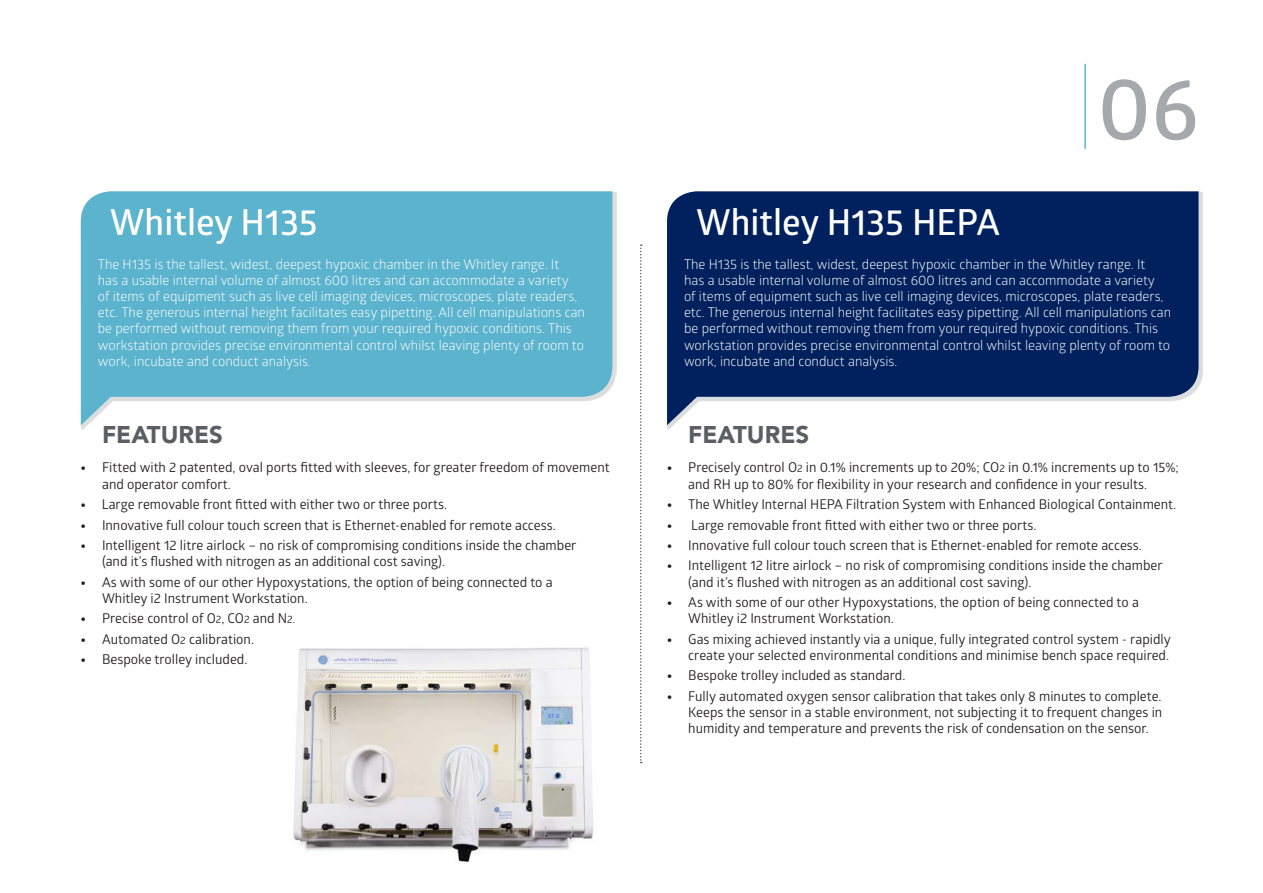
<style>
.page{position:relative;width:1263px;height:893px;background:#fff}
.page>*{position:absolute;margin:0;border:0;box-sizing:border-box;transform-origin:0 0}
.t1{font:600 87px "Glober";color:#a5a9ac}
.t2{font:600 36px "Glober";color:#fff}
.t3{font:900 24px "Avenir";color:#5b5e62}
.t4{font:13.5px/16.2px "Glober";color:#231f20}
.t5{font:13.5px/16.2px "Glober";color:#fff}
.s1{font-weight:800}
.s2{font-size:10.5px}
</style>
<div class="page">
<hr style="left:1084px;top:64px;width:2px;height:85px;background:#5bb3cd">
<img style="left:293px;top:647px;width:350px;height:215px">
<svg style="left:640px;top:244px;width:2px;height:519px"></svg>
<img style="left:81px;top:192px;width:535px;height:237px">
<svg style="left:81px;top:191px;width:531px;height:234px;background:#6ebbd2"></svg>
<img style="left:667px;top:192px;width:535px;height:237px">
<svg style="left:667px;top:191px;width:531px;height:234px;background:#1e3b70"></svg>
<h2 class="t2" style="left:110px;top:197px;width:209px">Whitley H135</h2>
<p class="t5" style="left:98px;top:255px;width:489px">The H135 is the tallest, widest, deepest hypoxic chamber in the Whitley range. It<br>has a usable internal volume of almost 600 litres and can accommodate a variety<br>of items of equipment such as live cell imaging devices, microscopes, plate readers, etc. The generous internal height facilitates easy pipetting. All cell manipulations can be performed without removing them from your required hypoxic conditions. This workstation provides precise environmental control whilst leaving plenty of room to work, incubate and conduct analysis.</p>
<h3 class="t3" style="left:102px;top:421px;width:122px">FEATURES</h3>
<p class="t4" style="left:102px;top:459px;width:509px;text-indent:-21px"><span class="s1">•</span> Fitted with 2 patented, oval ports fitted with sleeves, for greater freedom of movement and operator comfort.</p>
<p class="t4" style="left:81px;top:496px;width:368px"><span class="s1">•</span> Large removable front fitted with either two or three ports.</p>
<p class="t4" style="left:81px;top:516px;width:476px"><span class="s1">•</span> Innovative full colour touch screen that is Ethernet-enabled for remote access.</p>
<p class="t4" style="left:102px;top:536px;width:476px;text-indent:-21px"><span class="s1">•</span> Intelligent 12 litre airlock – no risk of compromising conditions inside the chamber (and it’s flushed with nitrogen as an additional cost saving).</p>
<p class="t4" style="left:102px;top:573px;width:452px;text-indent:-21px"><span class="s1">•</span> As with some of our other Hypoxystations, the option of being connected to a<br>Whitley i2 Instrument Workstation.</p>
<p class="t4" style="left:81px;top:610px;width:216px"><span class="s1">•</span> Precise control of O<span class="s2">2</span>, CO<span class="s2">2</span> and N<span class="s2">2.</span></p>
<p class="t4" style="left:81px;top:630px;width:175px"><span class="s1">•</span> Automated O<span class="s2">2</span> calibration.</p>
<p class="t4" style="left:81px;top:651px;width:168px"><span class="s1">•</span> Bespoke trolley included.</p>
<h1 class="t1" style="left:1097px;top:48px;width:103px">06</h1>
<h2 class="t2" style="left:696px;top:197px;width:305px">Whitley H135 HEPA</h2>
<p class="t5" style="left:684px;top:255px;width:489px">The H135 is the tallest, widest, deepest hypoxic chamber in the Whitley range. It<br>has a usable internal volume of almost 600 litres and can accommodate a variety<br>of items of equipment such as live cell imaging devices, microscopes, plate readers, etc. The generous internal height facilitates easy pipetting. All cell manipulations can be performed without removing them from your required hypoxic conditions. This workstation provides precise environmental control whilst leaving plenty of room to work, incubate and conduct analysis.</p>
<h3 class="t3" style="left:688px;top:421px;width:122px">FEATURES</h3>
<p class="t4" style="left:688px;top:459px;width:492px;text-indent:-21px"><span class="s1">•</span> Precisely control O<span class="s2">2</span> in 0.1% increments up to 20%; CO<span class="s2">2</span> in 0.1% increments up to 15%; and RH up to 80% for flexibility in your research and confidence in your results.</p>
<p class="t4" style="left:667px;top:496px;width:511px"><span class="s1">•</span> The Whitley Internal HEPA Filtration System with Enhanced Biological Containment.</p>
<p class="t4" style="left:667px;top:516px;width:371px"><span class="s1">•</span> Large removable front fitted with either two or three ports.</p>
<p class="t4" style="left:667px;top:536px;width:476px"><span class="s1">•</span> Innovative full colour touch screen that is Ethernet-enabled for remote access.</p>
<p class="t4" style="left:688px;top:557px;width:476px;text-indent:-21px"><span class="s1">•</span> Intelligent 12 litre airlock – no risk of compromising conditions inside the chamber (and it’s flushed with nitrogen as an additional cost saving).</p>
<p class="t4" style="left:688px;top:594px;width:452px;text-indent:-21px"><span class="s1">•</span> As with some of our other Hypoxystations, the option of being connected to a<br>Whitley i2 Instrument Workstation.</p>
<p class="t4" style="left:667px;top:630px;width:505px;text-align:right"><span class="s1">•</span> Gas mixing achieved instantly via a unique, fully integrated control system - rapidly create your selected environmental conditions and minimise bench space required.</p>
<p class="t4" style="left:667px;top:667px;width:240px"><span class="s1">•</span> Bespoke trolley included as standard.</p>
<p class="t4" style="left:688px;top:687px;width:475px;text-align:justify;text-indent:-21px"><span class="s1">•</span> Fully automated oxygen sensor calibration that takes only 8 minutes to complete.<br>Keeps the sensor in a stable environment, not subjecting it to frequent changes in humidity and temperature and prevents the risk of condensation on the sensor.</p>
</div>
